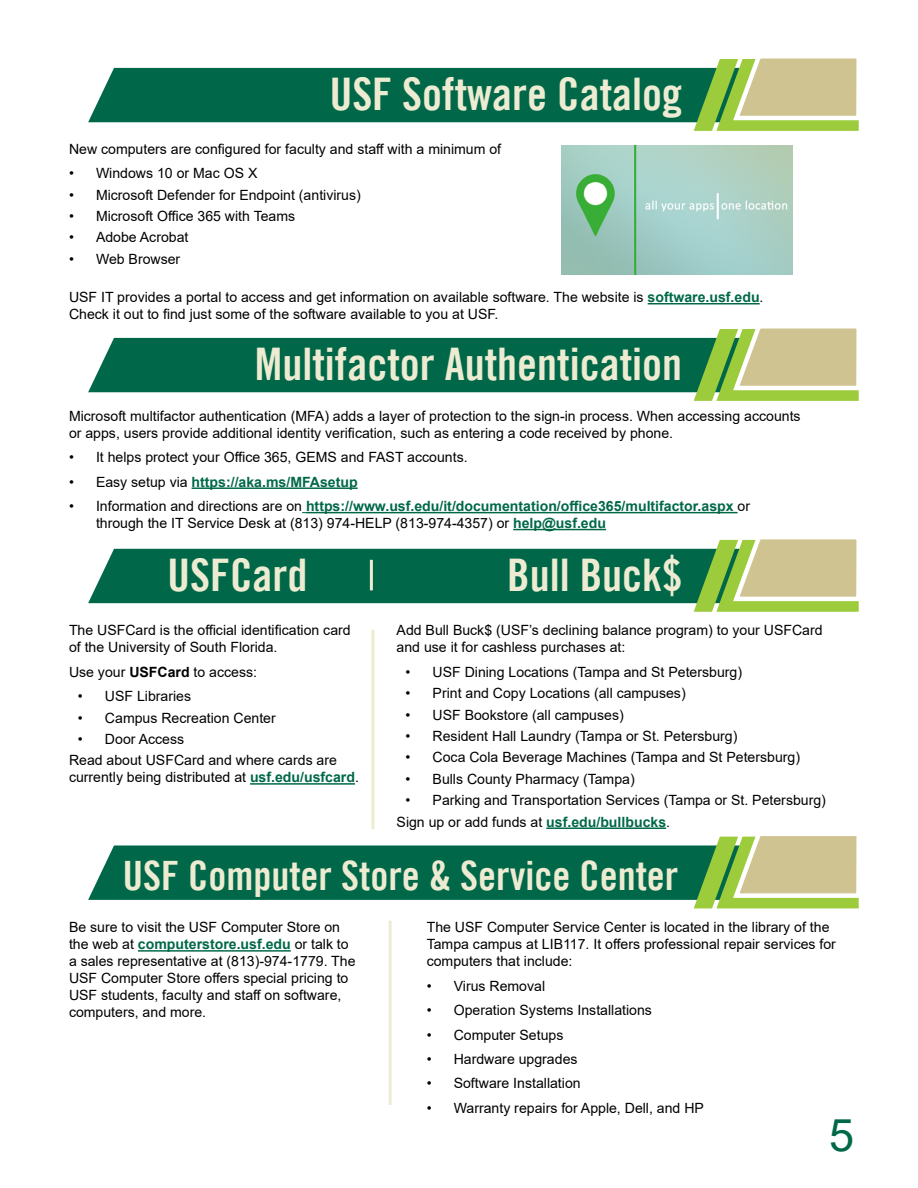
<style>
.page{position:relative;width:918px;height:1188px;background:#fff}
.page>*{position:absolute;margin:0;border:0;box-sizing:border-box;transform-origin:0 0}
.t1{font:45px "Trade Gothic LT Bold Cond Twenty";color:#edebd1}
.t2{font:45px "Arial";color:#006848}
.t3{font:40.5px "Trade Gothic LT Bold Cond Twenty";color:#edebd1}
.t4{font:14.1px/17px "Arial";color:#000}
.t5{font:700 14.1px "Arial";color:#006848}
.s1{font-weight:700;color:#006848}
.s2{font-weight:400;color:#000}
.s3{font-weight:700}
</style>
<div class="page">
<svg style="left:88px;top:328px;width:771px;height:73px"></svg>
<svg style="left:88px;top:58px;width:771px;height:73px"></svg>
<svg style="left:88px;top:539px;width:771px;height:73px"></svg>
<hr style="left:371px;top:630px;width:3px;height:199px;background:#edebd1">
<hr style="left:370px;top:560px;width:3px;height:30px;background:#edebd1">
<hr style="left:546px;top:827px;width:120px;height:2px;background:#006848">
<hr style="left:192px;top:487px;width:166px;height:2px;background:#006848">
<hr style="left:306px;top:512px;width:432px;height:1px;background:#006848">
<hr style="left:513px;top:529px;width:93px;height:1px;background:#006848">
<hr style="left:250px;top:783px;width:105px;height:2px;background:#006848">
<hr style="left:648px;top:303px;width:112px;height:1px;background:#006848">
<img style="left:562px;top:145px;width:231px;height:130px">
<svg style="left:88px;top:836px;width:771px;height:72px"></svg>
<hr style="left:138px;top:950px;width:153px;height:2px;background:#006848">
<hr style="left:389px;top:921px;width:3px;height:184px;background:#edebd1">
<h1 class="t1" style="left:330px;top:67px;width:354px">USF Software Catalog</h1>
<p class="t4" style="left:69px;top:140px;width:434px">New computers are configured for faculty and staff with a minimum of</p>
<p class="t4" style="left:69px;top:165px;width:190px">• Windows 10 or Mac OS X</p>
<p class="t4" style="left:69px;top:186px;width:293px">• Microsoft Defender for Endpoint (antivirus)</p>
<p class="t4" style="left:69px;top:208px;width:228px">• Microsoft Office 365 with Teams</p>
<p class="t4" style="left:69px;top:229px;width:121px">• Adobe Acrobat</p>
<p class="t4" style="left:69px;top:250px;width:113px">• Web Browser</p>
<p class="t4" style="left:69px;top:289px;width:696px">USF IT provides a portal to access and get information on available software. The website is <span class="s1">software.usf.edu</span>.<br>Check it out to find just some of the software available to you at USF.</p>
<h1 class="t1" style="left:255px;top:337px;width:429px">Multifactor Authentication</h1>
<p class="t4" style="left:69px;top:407px;width:733px">Microsoft multifactor authentication (MFA) adds a layer of protection to the sign-in process. When accessing accounts or apps, users provide additional identity verification, such as entering a code received by phone.</p>
<p class="t4" style="left:69px;top:449px;width:400px">• It helps protect your Office 365, GEMS and FAST accounts.</p>
<p class="t5" style="left:69px;top:472px;width:290px"><span class="s2">• Easy setup via</span> https://aka.ms/MFAsetup</p>
<p class="t4" style="left:96px;top:498px;width:656px;text-indent:-27px">• Information and directions are on <span class="s1">https://www.usf.edu/it/documentation/office365/multifactor.aspx</span> or through the IT Service Desk at (813) 974-HELP (813-974-4357) or <span class="s1">help@usf.edu</span></p>
<h1 class="t1" style="left:168px;top:548px;width:141px">USFCard</h1>
<h1 class="t1" style="left:507px;top:548px;width:176px">Bull Buck$</h1>
<p class="t4" style="left:397px;top:622px;width:428px">Add Bull Buck$ (USF’s declining balance program) to your USFCard and use it for cashless purchases at:</p>
<p class="t4" style="left:406px;top:663px;width:338px">• USF Dining Locations (Tampa and St Petersburg)</p>
<p class="t4" style="left:406px;top:685px;width:282px">• Print and Copy Locations (all campuses)</p>
<p class="t4" style="left:406px;top:706px;width:220px">• USF Bookstore (all campuses)</p>
<p class="t4" style="left:406px;top:728px;width:333px">• Resident Hall Laundry (Tampa or St. Petersburg)</p>
<p class="t4" style="left:406px;top:749px;width:396px">• Coca Cola Beverage Machines (Tampa and St Petersburg)</p>
<p class="t4" style="left:406px;top:770px;width:231px">• Bulls County Pharmacy (Tampa)</p>
<p class="t4" style="left:397px;top:790px;width:431px;line-height:21.5px;text-indent:9px">• Parking and Transportation Services (Tampa or St. Petersburg)<br>Sign up or add funds at <span class="s1">usf.edu/bullbucks</span>.</p>
<p class="t4" style="left:69px;top:622px;width:283px">The USFCard is the official identification card of the University of South Florida.</p>
<p class="t4" style="left:69px;top:663px;width:190px">Use your <span class="s3">USFCard</span> to access:</p>
<p class="t4" style="left:78px;top:688px;width:115px">• USF Libraries</p>
<p class="t4" style="left:78px;top:709px;width:199px">• Campus Recreation Center</p>
<p class="t4" style="left:69px;top:728px;width:270px;line-height:21.5px;text-indent:9px">• Door Access<br>Read about USFCard and where cards are</p>
<p class="t4" style="left:69px;top:769px;width:291px">currently being distributed at <span class="s1">usf.edu/usfcard</span>.</p>
<h2 class="t3" style="left:123px;top:850px;width:557px">USF Computer Store &amp; Service Center</h2>
<p class="t4" style="left:69px;top:919px;width:288px">Be sure to visit the USF Computer Store on the web at <span class="s1">computerstore.usf.edu</span> or talk to a sales representative at (813)-974-1779. The USF Computer Store offers special pricing to USF students, faculty and staff on software, computers, and more.</p>
<p class="t4" style="left:427px;top:919px;width:411px">The USF Computer Service Center is located in the library of the<br>Tampa campus at LIB117. It offers professional repair services for computers that include:</p>
<p class="t4" style="left:427px;top:977px;width:120px">• Virus Removal</p>
<p class="t4" style="left:427px;top:1002px;width:227px">• Operation Systems Installations</p>
<p class="t4" style="left:427px;top:1026px;width:138px">• Computer Setups</p>
<p class="t4" style="left:427px;top:1050px;width:152px">• Hardware upgrades</p>
<p class="t4" style="left:427px;top:1075px;width:155px">• Software Installation</p>
<p class="t4" style="left:427px;top:1099px;width:279px">• Warranty repairs for Apple, Dell, and HP</p>
<h1 class="t2" style="left:829px;top:1104px;width:27px">5</h1>
</div>
